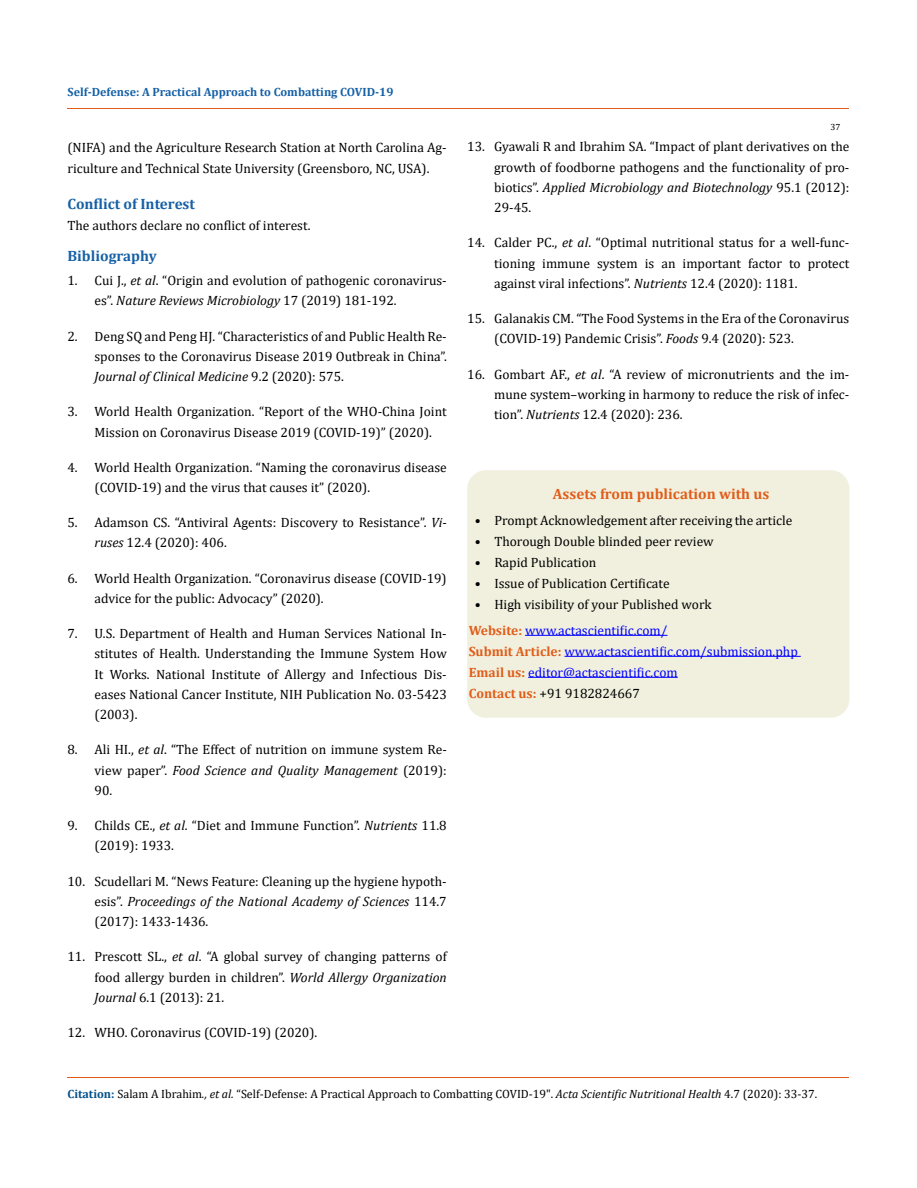
<style>
.page{position:relative;width:917px;height:1188px;background:#fff}
.page>*{position:absolute;margin:0;border:0;box-sizing:border-box;transform-origin:0 0}
.t1{font:700 15px "Cambria";color:#1560a6}
.t2{font:700 15px "Cambria";color:#e05d1a}
.t3{font:13.5px/20.2px "Cambria";color:#000}
.t4{font:13.5px/21px "Cambria";color:#00f}
.t5{font:12px "Cambria";color:#000}
.t6{font:700 12px "Cambria";color:#1560a6}
.t7{font:9px "Cambria";color:#000}
.s1{font-style:italic}
.s2{font-weight:700;color:#e05d1a}
.s3{color:#000}
.s4{font-weight:700;color:#035089}
</style>
<div class="page">
<hr style="left:67px;top:109px;width:782px;height:1px;background:#e05d1a">
<div style="left:468px;top:471px;width:380px;height:246px;background:#f1f0de;border-radius:18px"></div>
<div style="left:467px;top:470px;width:382px;height:248px;border:2px solid #f1f0de;border-radius:18px"></div>
<hr style="left:525px;top:635px;width:142px;height:1px;background:#00f">
<hr style="left:564px;top:656px;width:236px;height:1px;background:#00f">
<hr style="left:528px;top:677px;width:149px;height:1px;background:#00f">
<hr style="left:67px;top:1077px;width:782px;height:1px;background:#e05d1a">
<p class="t6" style="left:67px;top:83px;width:327px">Self-Defense: A Practical Approach to Combatting COVID-19</p>
<p class="t3" style="left:67px;top:136px;width:381px;line-height:21px">(NIFA) and the Agriculture Research Station at North Carolina Ag&shy;riculture and Technical State University (Greensboro, NC, USA).</p>
<p class="t1" style="left:67px;top:193px;width:129px">Conflict of Interest</p>
<p class="t3" style="left:67px;top:215px;width:244px">The authors declare no conflict of interest.</p>
<p class="t1" style="left:67px;top:246px;width:91px">Bibliography</p>
<p class="t3" style="left:94px;top:270px;width:354px;text-indent:-27px">1. Cui J., <span class="s1">et al</span>. “Origin and evolution of pathogenic coronavirus&shy;es”. <span class="s1">Nature Reviews Microbiology</span> 17 (2019) 181-192.</p>
<p class="t3" style="left:94px;top:326px;width:354px;text-align:justify;text-indent:-27px">2. Deng SQ and Peng HJ. “Characteristics of and Public Health Re&shy;sponses to the Coronavirus Disease 2019 Outbreak in China”.<br><span class="s1">Journal of Clinical Medicine</span> 9.2 (2020): 575.</p>
<p class="t3" style="left:94px;top:401px;width:354px;text-indent:-27px">3. World Health Organization. “Report of the WHO-China Joint<br>Mission on Coronavirus Disease 2019 (COVID-19)” (2020).</p>
<p class="t3" style="left:94px;top:457px;width:354px;text-indent:-27px">4. World Health Organization. “Naming the coronavirus disease (COVID-19) and the virus that causes it” (2020).</p>
<p class="t3" style="left:94px;top:512px;width:354px;text-indent:-27px">5. Adamson CS. “Antiviral Agents: Discovery to Resistance”. <span class="s1">Vi&shy;ruses</span> 12.4 (2020): 406.</p>
<p class="t3" style="left:94px;top:568px;width:354px;text-indent:-27px">6. World Health Organization. “Coronavirus disease (COVID-19) advice for the public: Advocacy” (2020).</p>
<p class="t3" style="left:94px;top:623px;width:354px;text-align:justify;text-indent:-27px">7. U.S. Department of Health and Human Services National In&shy;stitutes of Health. Understanding the Immune System How It Works. National Institute of Allergy and Infectious Dis&shy;eases National Cancer Institute, NIH Publication No. 03-5423 (2003).</p>
<p class="t3" style="left:94px;top:740px;width:354px;text-align:justify;text-indent:-27px">8. Ali HI., <span class="s1">et al</span>. “The Effect of nutrition on immune system Re&shy;view paper”. <span class="s1">Food Science and Quality Management</span> (2019):<br>90.</p>
<p class="t3" style="left:94px;top:815px;width:354px;text-indent:-27px">9. Childs CE., <span class="s1">et al</span>. “Diet and Immune Function”. <span class="s1">Nutrients</span> 11.8 (2019): 1933.</p>
<p class="t3" style="left:94px;top:871px;width:354px;text-align:justify;text-indent:-27px">10. Scudellari M. “News Feature: Cleaning up the hygiene hypoth&shy;esis”. <span class="s1">Proceedings of the National Academy of Sciences</span> 114.7 (2017): 1433-1436.</p>
<p class="t3" style="left:94px;top:947px;width:354px;text-align:justify;text-indent:-27px">11. Prescott SL., <span class="s1">et al</span>. “A global survey of changing patterns of food allergy burden in children”. <span class="s1">World Allergy Organization Journal</span> 6.1 (2013): 21.</p>
<p class="t3" style="left:67px;top:1022px;width:251px">12. WHO. Coronavirus (COVID-19) (2020).</p>
<p class="t7" style="left:830px;top:122px;width:11px">37</p>
<p class="t3" style="left:494px;top:137px;width:357px;text-align:justify;text-indent:-27px">13. Gyawali R and Ibrahim SA. “Impact of plant derivatives on the growth of foodborne pathogens and the functionality of pro&shy;biotics”. <span class="s1">Applied Microbiology and Biotechnology</span> 95.1 (2012):<br>29-45.</p>
<p class="t3" style="left:494px;top:233px;width:357px;text-align:justify;text-indent:-27px">14. Calder PC., <span class="s1">et al</span>. “Optimal nutritional status for a well-func&shy;tioning immune system is an important factor to protect against viral infections”. <span class="s1">Nutrients</span> 12.4 (2020): 1181.</p>
<p class="t3" style="left:494px;top:308px;width:357px;text-indent:-27px">15. Galanakis CM. “The Food Systems in the Era of the Coronavirus (COVID-19) Pandemic Crisis”. <span class="s1">Foods</span> 9.4 (2020): 523.</p>
<p class="t3" style="left:494px;top:364px;width:357px;text-align:justify;text-indent:-27px">16. Gombart AF., <span class="s1">et al</span>. “A review of micronutrients and the im&shy;mune system–working in harmony to reduce the risk of infec&shy;tion”. <span class="s1">Nutrients</span> 12.4 (2020): 236.</p>
<p class="t2" style="left:553px;top:483px;width:218px">Assets from publication with us</p>
<p class="t3" style="left:475px;top:510px;width:319px">• Prompt Acknowledgement after receiving the article</p>
<p class="t3" style="left:475px;top:531px;width:240px">• Thorough Double blinded peer review</p>
<p class="t3" style="left:475px;top:552px;width:123px">• Rapid Publication</p>
<p class="t3" style="left:475px;top:573px;width:196px">• Issue of Publication Certificate</p>
<p class="t3" style="left:475px;top:594px;width:238px">• High visibility of your Published work</p>
<p class="t4" style="left:468px;top:619px;width:330px"><span class="s2">Website:</span> www.actascientific.com/<br><span class="s2">Submit Article:</span> www.actascientific.com/submission.php <span class="s2">Email us:</span> editor@actascientific.com<br><span class="s2">Contact us:</span> <span class="s3">+91 9182824667</span></p>
<p class="t5" style="left:67px;top:1087px;width:751px"><span class="s4">Citation:</span> Salam A Ibrahim<span class="s1">., et al.</span> “Self-Defense: A Practical Approach to Combatting COVID-19". <span class="s1">Acta Scientific Nutritional Health</span> 4.7 (2020): 33-37.</p>
</div>
